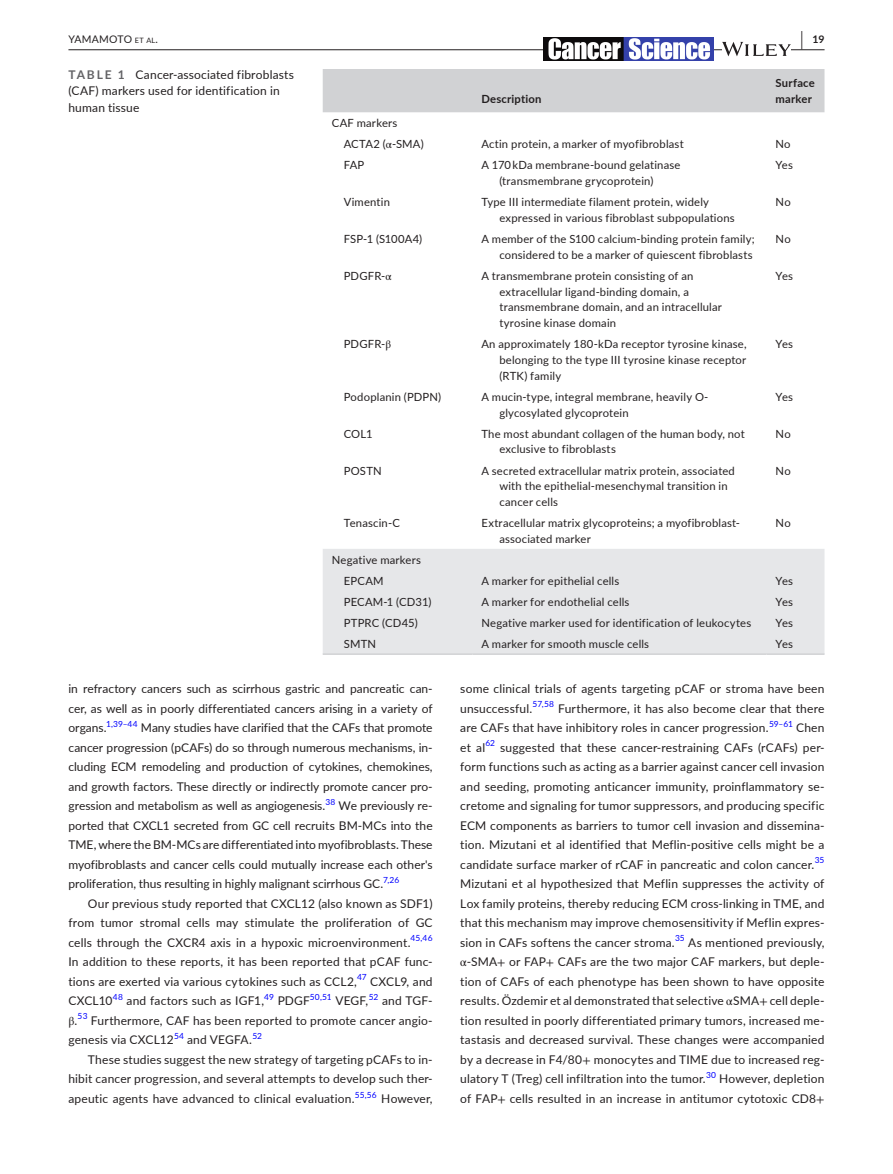
<style>
.page{position:relative;width:893px;height:1174px;background:#fff}
.page>*{position:absolute;margin:0;border:0;box-sizing:border-box;transform-origin:0 0}
.t1{font:12px/19.5px "Lato";letter-spacing:.01em;color:#231f20;text-align:justify}
.t2{font:11.25px/15.8px "Lato";letter-spacing:.015em;color:#231f20}
.t3{font:700 11.25px/15.8px "Lato";letter-spacing:.02em;color:#231f20}
.t4{font:10.5px "Lato";letter-spacing:.02em;color:#231f20}
.t5{font:700 10.5px "Lato";color:#231f20}
.t6{font:8.4px "Lato";letter-spacing:.005em;color:#00f}
.s1{font-size:7.35px}
.s2{font-size:19.5px}
.s3{font-weight:700;color:#636366}
.s4{font-family:"STIX"}
</style>
<div class="page">
<hr style="left:68px;top:49px;width:756px;height:1px;background:#231f20">
<img style="left:544px;top:37px;width:170px;height:24px">
<svg style="left:722px;top:42px;width:69px;height:14px"></svg>
<div style="left:323px;top:69px;width:501px;height:43px;background:#d1d2d4"></div>
<div style="left:323px;top:549px;width:501px;height:104px;background:#e6e7e9"></div>
<hr style="left:323px;top:653px;width:149px;height:2px;background:#d1d2d4">
<hr style="left:472px;top:653px;width:294px;height:2px;background:#d1d2d4">
<hr style="left:766px;top:653px;width:58px;height:2px;background:#d1d2d4">
<p class="t4" style="left:68px;top:31px;width:91px">YAMAMOTO <span class="s1">et al</span>.</p>
<p class="t5" style="left:801px;top:31px;width:25px"><span class="s2">|</span> 19</p>
<p class="t1" style="left:68px;top:66px;width:227px;line-height:16.5px;text-align:left"><span class="s3">TABLE 1</span> Cancer-associated fibroblasts (CAF) markers used for identification in human tissue</p>
<p class="t2" style="left:344px;top:112px;width:82px;line-height:21px;text-indent:-12px">CAF markers<br>ACTA2 (<span class="s4">α</span>-SMA)</p>
<p class="t3" style="left:481px;top:91px;width:62px">Description</p>
<p class="t3" style="left:775px;top:75px;width:41px">Surface marker</p>
<p class="t2" style="left:481px;top:136px;width:204px">Actin protein, a marker of myofibroblast</p>
<p class="t2" style="left:775px;top:136px;width:17px">No</p>
<p class="t2" style="left:344px;top:157px;width:22px">FAP</p>
<p class="t2" style="left:499px;top:157px;width:183px;text-indent:-18px">A 170 kDa membrane-bound gelatinase (transmembrane grycoprotein)</p>
<p class="t2" style="left:775px;top:157px;width:19px">Yes</p>
<p class="t2" style="left:344px;top:194px;width:48px">Vimentin</p>
<p class="t2" style="left:499px;top:194px;width:237px;text-indent:-18px">Type III intermediate filament protein, widely expressed in various fibroblast subpopulations</p>
<p class="t2" style="left:775px;top:194px;width:17px">No</p>
<p class="t2" style="left:344px;top:231px;width:80px">FSP-1 (S100A4)</p>
<p class="t2" style="left:481px;top:231px;width:275px;text-align:right">A member of the S100 calcium-binding protein family; considered to be a marker of quiescent fibroblasts</p>
<p class="t2" style="left:775px;top:231px;width:17px">No</p>
<p class="t2" style="left:344px;top:267px;width:49px">PDGFR-<span class="s4">α</span></p>
<p class="t2" style="left:499px;top:267px;width:224px;text-indent:-18px">A transmembrane protein consisting of an extracellular ligand-binding domain, a transmembrane domain, and an intracellular tyrosine kinase domain</p>
<p class="t2" style="left:775px;top:267px;width:19px">Yes</p>
<p class="t2" style="left:344px;top:336px;width:49px">PDGFR-<span class="s4">β</span></p>
<p class="t2" style="left:499px;top:336px;width:249px;text-align:justify;text-indent:-18px">An approximately 180-kDa receptor tyrosine kinase, belonging to the type III tyrosine kinase receptor (RTK) family</p>
<p class="t2" style="left:775px;top:336px;width:19px">Yes</p>
<p class="t2" style="left:344px;top:388px;width:99px">Podoplanin (PDPN)</p>
<p class="t2" style="left:499px;top:388px;width:211px;text-indent:-18px">A mucin-type, integral membrane, heavily O&shy;glycosylated glycoprotein</p>
<p class="t2" style="left:775px;top:388px;width:19px">Yes</p>
<p class="t2" style="left:344px;top:425px;width:31px">COL1</p>
<p class="t2" style="left:499px;top:425px;width:247px;text-indent:-18px">The most abundant collagen of the human body, not exclusive to fibroblasts</p>
<p class="t2" style="left:775px;top:425px;width:17px">No</p>
<p class="t2" style="left:344px;top:462px;width:39px">POSTN</p>
<p class="t2" style="left:499px;top:462px;width:237px;text-indent:-18px">A secreted extracellular matrix protein, associated with the epithelial-mesenchymal transition in cancer cells</p>
<p class="t2" style="left:776px;top:462px;width:17px">No</p>
<p class="t2" style="left:344px;top:514px;width:58px">Tenascin-C</p>
<p class="t2" style="left:499px;top:514px;width:242px;text-indent:-18px">Extracellular matrix glycoproteins; a myofibroblast&shy;associated marker</p>
<p class="t2" style="left:776px;top:514px;width:17px">No</p>
<p class="t2" style="left:344px;top:549px;width:79px;line-height:21px;text-indent:-12px">Negative markers<br>EPCAM</p>
<p class="t2" style="left:481px;top:572px;width:139px">A marker for epithelial cells</p>
<p class="t2" style="left:776px;top:572px;width:19px">Yes</p>
<p class="t2" style="left:344px;top:593px;width:89px">PECAM-1 (CD31)</p>
<p class="t2" style="left:481px;top:593px;width:150px">A marker for endothelial cells</p>
<p class="t2" style="left:776px;top:593px;width:19px">Yes</p>
<p class="t2" style="left:344px;top:614px;width:75px">PTPRC (CD45)</p>
<p class="t2" style="left:481px;top:614px;width:271px">Negative marker used for identification of leukocytes</p>
<p class="t2" style="left:776px;top:614px;width:19px">Yes</p>
<p class="t2" style="left:344px;top:636px;width:34px">SMTN</p>
<p class="t2" style="left:481px;top:636px;width:169px">A marker for smooth muscle cells</p>
<p class="t2" style="left:776px;top:636px;width:19px">Yes</p>
<p class="t1" style="left:68px;top:678px;width:366px">in refractory cancers such as scirrhous gastric and pancreatic can&shy;cer, as well as in poorly differentiated cancers arising in a variety of organs.</p>
<p class="t6" style="left:106px;top:718px;width:33px">1,39–44</p>
<p class="t1" style="left:68px;top:717px;width:366px;text-indent:72px">Many studies have clarified that the CAFs that promote cancer progression (pCAFs) do so through numerous mechanisms, in&shy;cluding ECM remodeling and production of cytokines, chemokines, and growth factors. These directly or indirectly promote cancer pro&shy;gression and metabolism as well as angiogenesis.<sup>38</sup> We previously re&shy;ported that CXCL1 secreted from GC cell recruits BM-MCs into the TME, where the BM-MCs are differentiated into myofibroblasts. These myofibroblasts and cancer cells could mutually increase each other's proliferation, thus resulting in highly malignant scirrhous GC.</p>
<p class="t6" style="left:383px;top:874px;width:17px">7,26</p>
<p class="t1" style="left:68px;top:893px;width:366px;text-indent:20px">Our previous study reported that CXCL12 (also known as SDF1) from tumor stromal cells may stimulate the proliferation of GC cells through the CXCR4 axis in a hypoxic microenvironment.</p>
<p class="t6" style="left:411px;top:932px;width:24px">45,46</p>
<p class="t1" style="left:68px;top:951px;width:366px">In addition to these reports, it has been reported that pCAF func&shy;tions are exerted via various cytokines such as CCL2,<sup>47</sup> CXCL9, and CXCL10<sup>48</sup> and factors such as IGF1,<sup>49</sup> PDGF<sup>50,51</sup> VEGF,<sup>52</sup> and TGF&shy;<span class="s4">β</span>.<sup>53</sup> Furthermore, CAF has been reported to promote cancer angio&shy;genesis via CXCL12<sup>54</sup> and VEGFA.<sup>52</sup></p>
<p class="t1" style="left:68px;top:1049px;width:366px;text-indent:20px">These studies suggest the new strategy of targeting pCAFs to in&shy;hibit cancer progression, and several attempts to develop such ther&shy;apeutic agents have advanced to clinical evaluation.<sup>55,56</sup> However,</p>
<p class="t1" style="left:460px;top:678px;width:366px">some clinical trials of agents targeting pCAF or stroma have been unsuccessful.</p>
<p class="t6" style="left:533px;top:698px;width:23px">57,58</p>
<p class="t1" style="left:460px;top:698px;width:366px;text-indent:98px">Furthermore, it has also become clear that there are CAFs that have inhibitory roles in cancer progression.</p>
<p class="t6" style="left:769px;top:718px;width:26px">59–61</p>
<p class="t1" style="left:796px;top:717px;width:30px">Chen</p>
<p class="t1" style="left:460px;top:737px;width:26px">et al</p>
<p class="t6" style="left:485px;top:737px;width:11px">62</p>
<p class="t1" style="left:460px;top:737px;width:366px;text-indent:40px">suggested that these cancer-restraining CAFs (rCAFs) per&shy;form functions such as acting as a barrier against cancer cell invasion and seeding, promoting anticancer immunity, proinflammatory se&shy;cretome and signaling for tumor suppressors, and producing specific ECM components as barriers to tumor cell invasion and dissemina&shy;tion. Mizutani et al identified that Meflin-positive cells might be a candidate surface marker of rCAF in pancreatic and colon cancer.<sup>35<br></sup>Mizutani et al hypothesized that Meflin suppresses the activity of Lox family proteins, thereby reducing ECM cross-linking in TME, and that this mechanism may improve chemosensitivity if Meflin expres&shy;sion in CAFs softens the cancer stroma.</p>
<p class="t6" style="left:675px;top:932px;width:11px">35</p>
<p class="t1" style="left:460px;top:932px;width:366px;text-indent:228px">As mentioned previously, <span class="s4">α</span>-SMA<span class="s4">+</span> or FAP<span class="s4">+</span> CAFs are the two major CAF markers, but deple&shy;tion of CAFs of each phenotype has been shown to have opposite results. Özdemir et al demonstrated that selective <span class="s4">α</span>SMA<span class="s4">+</span> cell deple&shy;tion resulted in poorly differentiated primary tumors, increased me&shy;tastasis and decreased survival. These changes were accompanied by a decrease in F4/80<span class="s4">+</span> monocytes and TIME due to increased reg&shy;ulatory T (Treg) cell infiltration into the tumor.<sup>30</sup> However, depletion of FAP<span class="s4">+</span> cells resulted in an increase in antitumor cytotoxic CD8<span class="s4">+</span></p>
</div>
